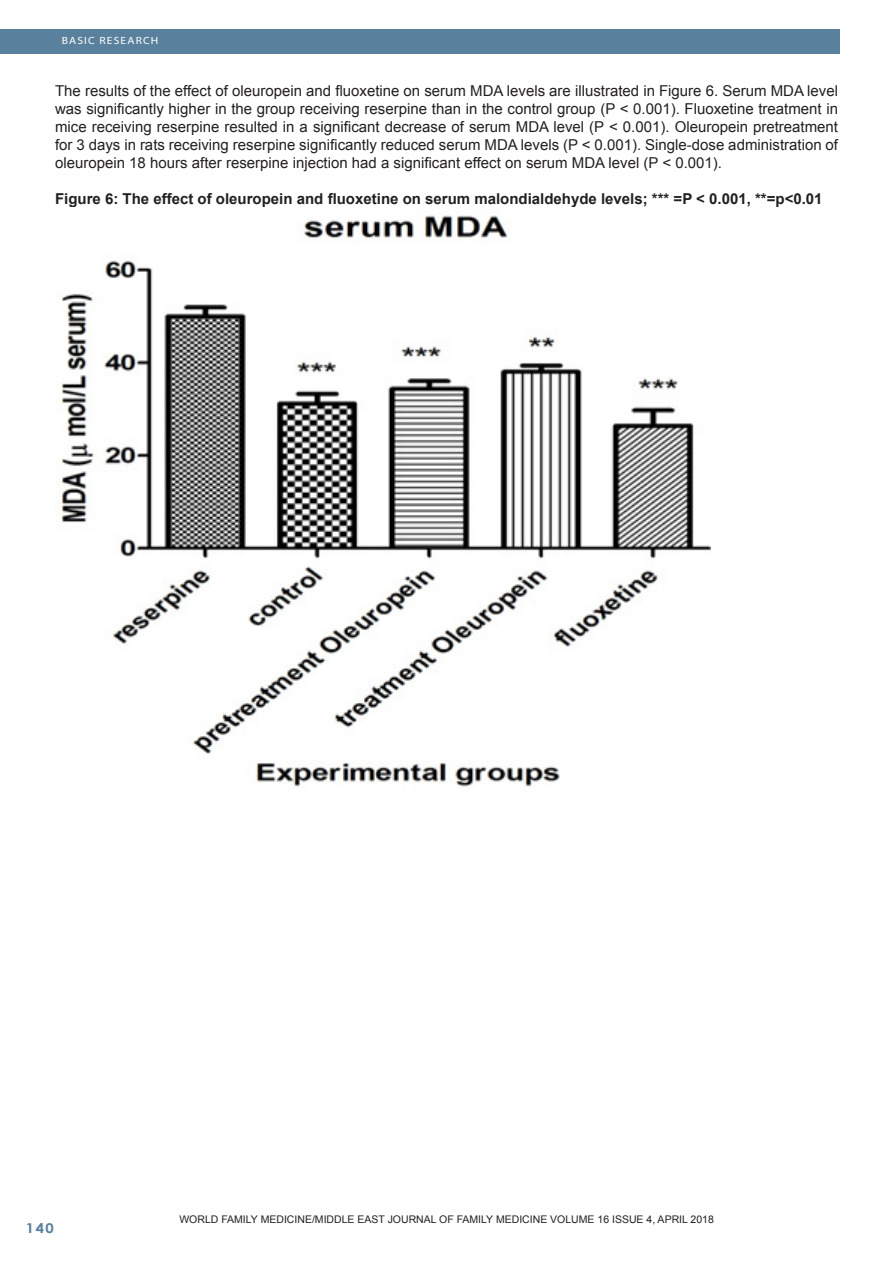
<style>
.page{position:relative;width:893px;height:1263px;background:#fff}
.page>*{position:absolute;margin:0;border:0;box-sizing:border-box;transform-origin:0 0}
.Footnote_Text{font:15px/18px "Arial";color:#231f20;text-align:justify}
.Footnote_Text-2{font:700 15px "Arial";color:#231f20}
.t1{font:700 13.5px "Century Gothic";color:#59809c;scale:1.1 1}
.Footnote_Text-3{font:10.5px "Arial";color:#231f20}
.t2{font:10.5px "Myriad";letter-spacing:.1em;color:#fff;scale:1.1 1}
</style>
<div class="page">
<div style="left:0;top:30px;width:840px;height:24px;background:#59809c"></div>
<img style="left:60px;top:215px;width:651px;height:572px">
<p class="t2" style="left:62px;top:35px;width:89px">BASIC RESEARCH</p>
<p class="Footnote_Text" style="left:55px;top:82px;width:784px">The results of the effect of oleuropein and fluoxetine on serum MDA levels are illustrated in Figure 6. Serum MDA level was significantly higher in the group receiving reserpine than in the control group (P &lt; 0.001). Fluoxetine treatment in mice receiving reserpine resulted in a significant decrease of serum MDA level (P &lt; 0.001). Oleuropein pretreatment for 3 days in rats receiving reserpine significantly reduced serum MDA levels (P &lt; 0.001). Single-dose administration of oleuropein 18 hours after reserpine injection had a significant effect on serum MDA level (P &lt; 0.001).</p>
<p class="Footnote_Text-2" style="left:55px;top:189px;width:769px">Figure 6: The effect of oleuropein and fluoxetine on serum malondialdehyde levels; *** =P &lt; 0.001, **=p&lt;0.01</p>
<p class="t1" style="left:26px;top:1217px;width:27px">140</p>
<p class="Footnote_Text-3" style="left:179px;top:1212px;width:536px">WORLD FAMILY MEDICINE/MIDDLE EAST JOURNAL OF FAMILY MEDICINE VOLUME 16 ISSUE 4, APRIL 2018</p>
</div>
